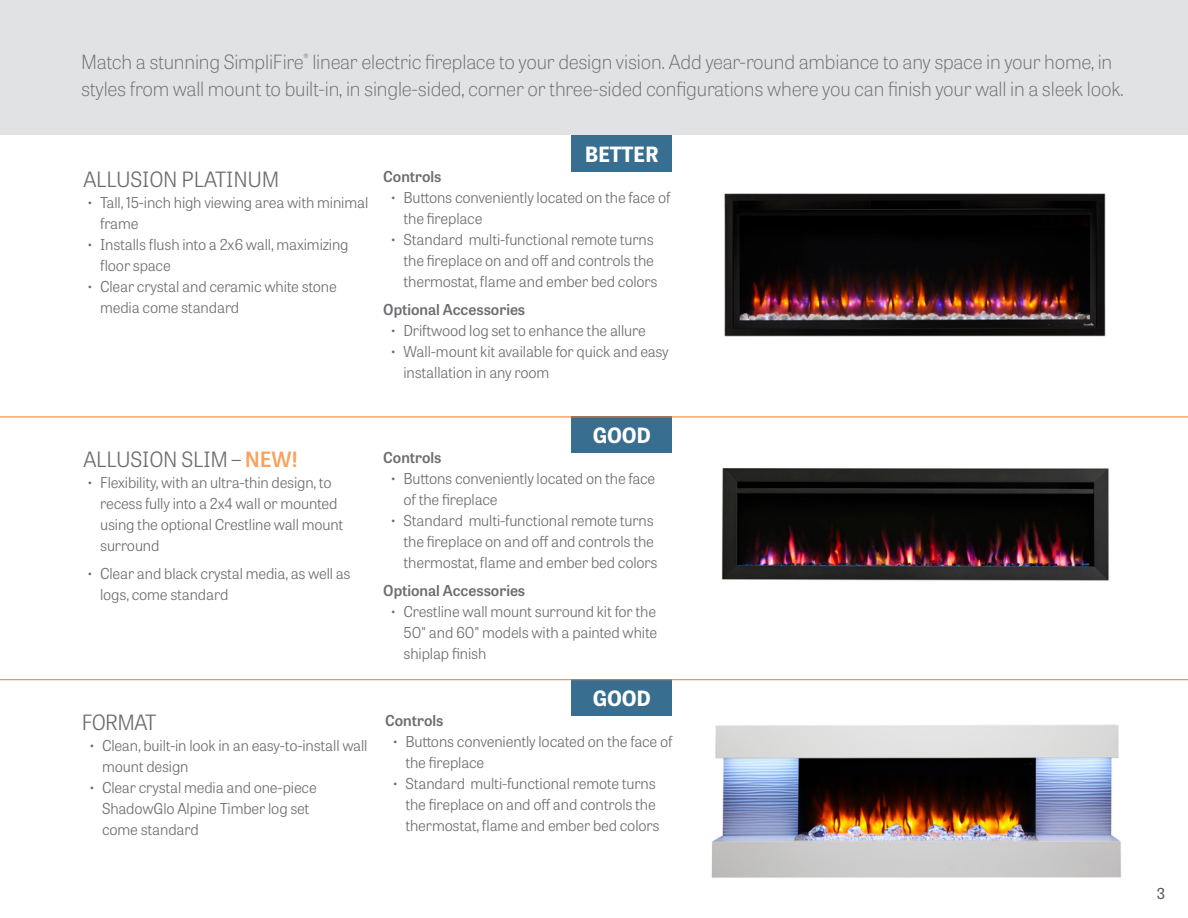
<style>
.page{position:relative;width:1188px;height:918px;background:#fff}
.page>*{position:absolute;margin:0;border:0;box-sizing:border-box;transform-origin:0 0}
.t1{font:300 21px "Tablet Gothic";letter-spacing:-.01em;color:#6c6d70}
.t2{font:700 21px "Tablet Gothic";letter-spacing:-.01em;color:#fff}
.t3{font:100 19.5px/27px "Tablet Gothic";letter-spacing:-.01em;color:#6c6d70}
.t4{font:300 15px/21px "Tablet Gothic";letter-spacing:-.01em;color:#6c6d70}
.t5{font:600 15px "Tablet Gothic";color:#6c6d70}
.t6{font:15px "Tablet Gothic";color:#57585a}
.s1{font-weight:600;color:#f9a260}
</style>
<div class="page">
<div style="left:572px;top:135px;width:100px;height:37px;background:#386e8f"></div>
<div style="left:572px;top:679px;width:100px;height:37px;background:#386e8f"></div>
<div style="left:572px;top:417px;width:100px;height:36px;background:#386e8f"></div>
<div style="left:0;top:0;width:1188px;height:135px;background:#e1e2e4"></div>
<img style="left:721px;top:468px;width:388px;height:113px">
<img style="left:724px;top:193px;width:382px;height:144px">
<img style="left:711px;top:724px;width:410px;height:154px">
<hr style="left:0;top:417px;width:1188px;height:1px;background:#f47b21">
<hr style="left:0;top:679px;width:1188px;height:1px;background:#f47b21">
<p class="t3" style="left:81px;top:47px;width:1044px">Match a stunning SimpliFire<sup>®</sup> linear electric fireplace to your design vision. Add year-round ambiance to any space in your home, in styles from wall mount to built-in, in single-sided, corner or three-sided configurations where you can finish your wall in a sleek look.</p>
<p class="t1" style="left:83px;top:165px;width:198px">ALLUSION PLATINUM</p>
<p class="t4" style="left:100px;top:191px;width:270px;text-indent:-14px">• Tall, 15-inch high viewing area with minimal frame</p>
<p class="t4" style="left:100px;top:233px;width:250px;text-indent:-14px">• Installs flush into a 2x6 wall, maximizing floor space</p>
<p class="t4" style="left:100px;top:275px;width:238px;text-indent:-14px">• Clear crystal and ceramic white stone media come standard</p>
<p class="t2" style="left:585px;top:139px;width:75px">BETTER</p>
<p class="t5" style="left:383px;top:166px;width:60px">Controls</p>
<p class="t4" style="left:403px;top:187px;width:269px;text-indent:-14px">• Buttons conveniently located on the face of the fireplace</p>
<p class="t4" style="left:403px;top:229px;width:255px;text-indent:-14px">• Standard multi-functional remote turns the fireplace on and off and controls the thermostat, flame and ember bed colors</p>
<p class="t5" style="left:383px;top:299px;width:144px">Optional Accessories</p>
<p class="t4" style="left:390px;top:319px;width:257px">• Driftwood log set to enhance the allure</p>
<p class="t4" style="left:403px;top:340px;width:267px;text-indent:-14px">• Wall-mount kit available for quick and easy installation in any room</p>
<p class="t1" style="left:83px;top:446px;width:216px">ALLUSION SLIM – <span class="s1">NEW!</span></p>
<p class="t4" style="left:100px;top:472px;width:245px;text-indent:-14px">• Flexibility, with an ultra-thin design, to recess fully into a 2x4 wall or mounted using the optional Crestline wall mount surround</p>
<p class="t4" style="left:100px;top:563px;width:252px;text-indent:-14px">• Clear and black crystal media, as well as logs, come standard</p>
<p class="t1" style="left:82px;top:708px;width:76px">FORMAT</p>
<p class="t4" style="left:102px;top:735px;width:267px;text-indent:-14px">• Clean, built-in look in an easy-to-install wall mount design</p>
<p class="t4" style="left:102px;top:777px;width:216px;text-indent:-14px">• Clear crystal media and one-piece<br>ShadowGlo Alpine Timber log set come standard</p>
<p class="t2" style="left:593px;top:421px;width:60px">GOOD</p>
<p class="t5" style="left:383px;top:447px;width:60px">Controls</p>
<p class="t4" style="left:403px;top:467px;width:253px;text-indent:-14px">• Buttons conveniently located on the face of the fireplace</p>
<p class="t4" style="left:403px;top:509px;width:255px;text-indent:-14px">• Standard multi-functional remote turns the fireplace on and off and controls the thermostat, flame and ember bed colors</p>
<p class="t5" style="left:383px;top:580px;width:144px">Optional Accessories</p>
<p class="t4" style="left:403px;top:600px;width:255px;text-align:justify;text-indent:-14px">• Crestline wall mount surround kit for the 50" and 60" models with a painted white shiplap finish</p>
<p class="t2" style="left:593px;top:683px;width:60px">GOOD</p>
<p class="t5" style="left:385px;top:710px;width:60px">Controls</p>
<p class="t4" style="left:405px;top:730px;width:269px;text-indent:-14px">• Buttons conveniently located on the face of the fireplace</p>
<p class="t4" style="left:405px;top:772px;width:255px;text-indent:-14px">• Standard multi-functional remote turns the fireplace on and off and controls the thermostat, flame and ember bed colors</p>
<p class="t6" style="left:1157px;top:883px;width:10px">3</p>
</div>
